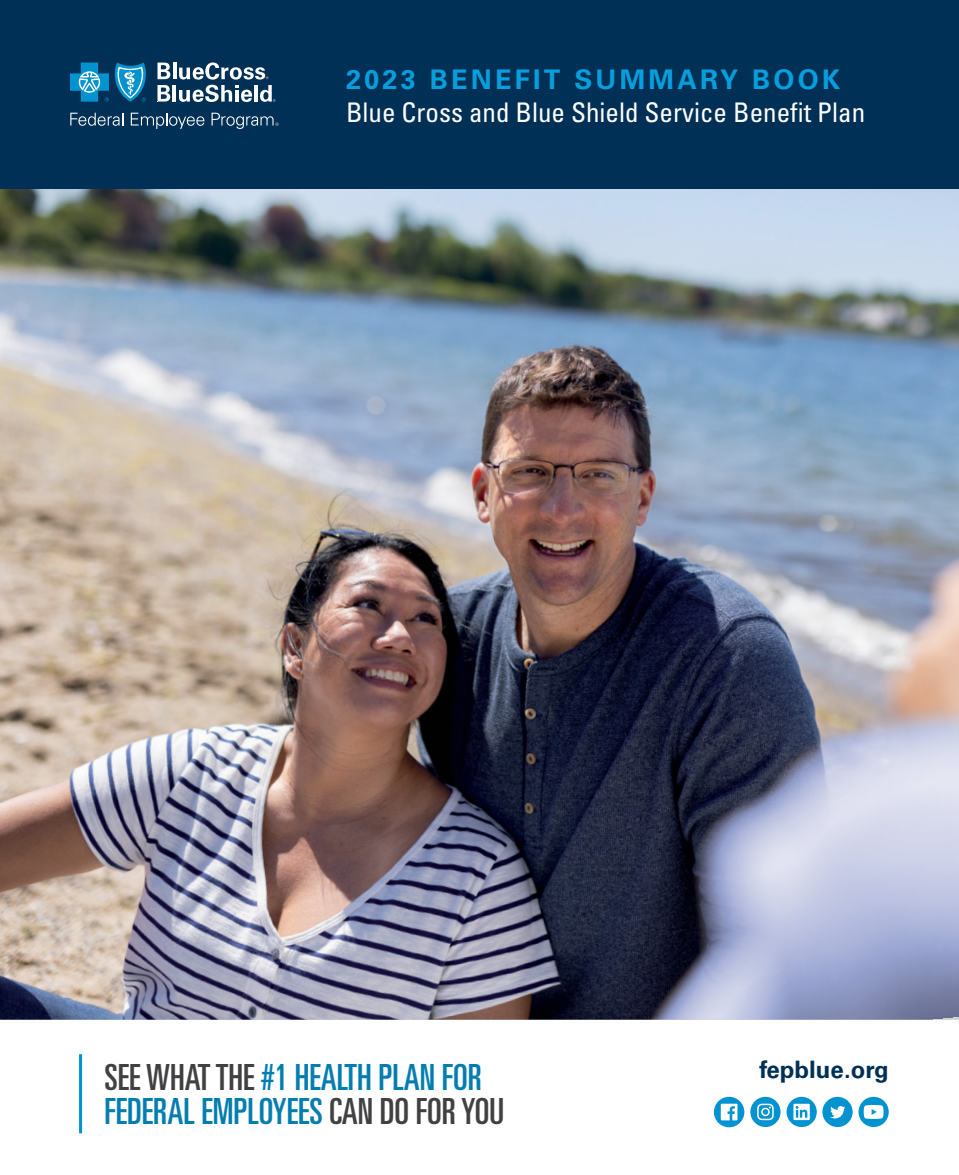
<style>
.page{position:relative;width:959px;height:1175px;background:#fff}
.page>*{position:absolute;margin:0;border:0;box-sizing:border-box;transform-origin:0 0}
.t1{font:ultra-condensed 36px/34.5px "Univers LT Std";color:#027db1}
.t2{font:condensed 27px "Univers LT Std";color:#fff}
.t3{font:700 27px "Univers LT Std";letter-spacing:.12em;color:#069fde}
.t4{font:700 24px "Univers LT Std";color:#003055}
.s1{color:#414042}
</style>
<div class="page">
<img style="left:0;top:189px;width:958px;height:830px">
<div style="left:0;top:0;width:958px;height:189px;background:#003055"></div>
<svg style="left:70px;top:63px;width:76px;height:39px"></svg>
<svg style="left:157px;top:63px;width:13px;height:16px"></svg>
<svg style="left:157px;top:85px;width:13px;height:17px"></svg>
<svg style="left:211px;top:113px;width:67px;height:16px"></svg>
<svg style="left:179px;top:62px;width:96px;height:40px"></svg>
<hr style="left:173px;top:85px;width:3px;height:17px;background:#fff">
<hr style="left:173px;top:63px;width:3px;height:16px;background:#fff">
<svg style="left:131px;top:113px;width:73px;height:16px"></svg>
<svg style="left:70px;top:113px;width:53px;height:13px"></svg>
<hr style="left:79px;top:1054px;width:3px;height:79px;background:#0093d0">
<div style="left:714px;top:1096px;width:30px;height:31px;background:#0093d0;border-radius:50%"></div>
<svg style="left:720px;top:1103px;width:17px;height:17px"></svg>
<div style="left:858px;top:1096px;width:30px;height:31px;background:#0093d0;border-radius:50%"></div>
<svg style="left:863px;top:1105px;width:20px;height:13px"></svg>
<div style="left:750px;top:1096px;width:30px;height:31px;background:#0093d0;border-radius:50%"></div>
<svg style="left:757px;top:1103px;width:16px;height:17px"></svg>
<div style="left:822px;top:1096px;width:30px;height:31px;background:#0093d0;border-radius:50%"></div>
<svg style="left:830px;top:1106px;width:15px;height:12px"></svg>
<div style="left:786px;top:1096px;width:30px;height:31px;background:#0093d0;border-radius:50%"></div>
<svg style="left:793px;top:1103px;width:18px;height:17px"></svg>
<h1 class="t3" style="left:346px;top:64px;width:495px">2023 BENEFIT SUMMARY BOOK</h1>
<p class="t2" style="left:346px;top:95px;width:520px">Blue Cross and Blue Shield Service Benefit Plan</p>
<p class="t1" style="left:105px;top:1059px;width:401px"><span class="s1">SEE WHAT THE</span> #1 HEALTH PLAN FOR<br>FEDERAL EMPLOYEES <span class="s1">CAN DO FOR YOU</span></p>
<p class="t4" style="left:759px;top:1055px;width:131px">fepblue.org</p>
</div>
